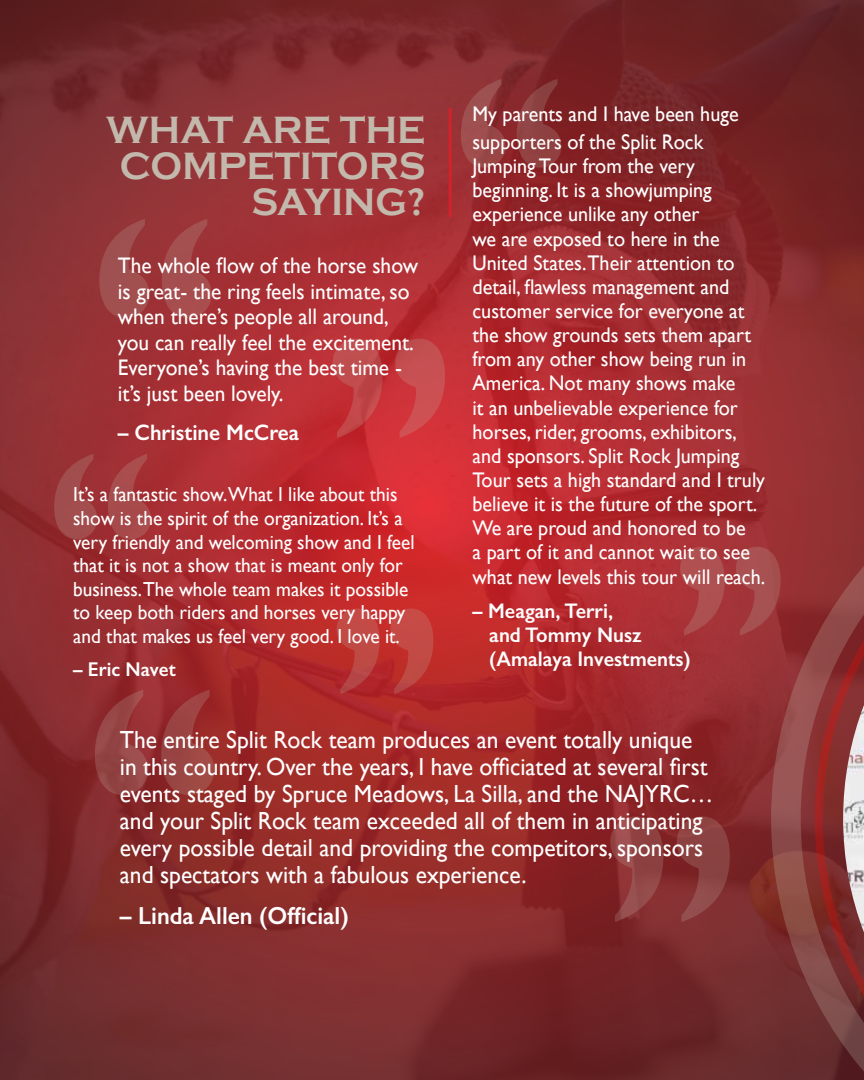
<style>
.page{position:relative;width:864px;height:1080px;background:#fff}
.page>*{position:absolute;margin:0;border:0;box-sizing:border-box;transform-origin:0 0}
.t1{font:436.65px "Gill Sans";color:#c3b8ac;scale:.95 1}
.t2{font:410.7px "Gill Sans";color:#c3b8ac;scale:.95 1}
.t3{font:367.35px "Gill Sans";color:#c3b8ac;scale:.95 1}
.t4{font:353.7px "Gill Sans";color:#c3b8ac;scale:.95 1}
.t5{font:700 39.15px/36px "Copperplate Gothic";color:#c3b8ac;text-align:right;scale:.95 1}
.t6{font:24.75px/27px "Gill Sans";color:#fff;scale:.95 1}
.t7{font:600 24.75px "Gill Sans";color:#fff;scale:.95 1}
.t8{font:22.5px/25.5px "Gill Sans";color:#fff;scale:.95 1}
.t9{font:600 22.5px "Gill Sans";color:#fff;scale:.95 1}
.t10{font:21.15px/24.2px "Gill Sans";color:#fff;scale:.95 1}
.t11{font:600 21.15px/24.2px "Gill Sans";color:#fff;scale:.95 1}
.t12{font:20.25px/23.5px "Gill Sans";color:#fff;scale:.95 1}
.t13{font:600 19.95px "Gill Sans";color:#fff;scale:.95 1}
</style>
<div class="page">
<img style="left:0;top:0;width:864px;height:1080px">
<hr style="left:449px;top:108px;width:3px;height:109px;background:#d2232a">
<svg style="left:771px;top:428px;width:93px;height:652px;background:#8b3838"></svg>
<svg style="left:815px;top:471px;width:49px;height:609px;background:#843232"></svg>
<img style="left:843px;top:705px;width:21px;height:227px">
<h3 class="t3" style="left:442px;top:-8px;width:141px">‘‘</h3>
<p class="t10" style="left:473px;top:100px;width:282px;line-height:27.8px">My parents and I have been huge supporters of the Split Rock</p>
<p class="t10" style="left:473px;top:154px;width:310px">Jumping Tour from the very beginning. It is a showjumping experience unlike any other<br>we are exposed to here in the<br>United States.Their attention to detail, flawless management and customer service for everyone at the show grounds sets them apart from any other show being run in<br>America. Not many shows make<br>it an unbelievable experience for horses, rider, grooms, exhibitors, and sponsors. Split Rock Jumping<br>Tour sets a high standard and I truly believe it is the future of the sport.<br>We are proud and honored to be<br>a part of it and cannot wait to see what new levels this tour will reach.</p>
<p class="t11" style="left:489px;top:599px;width:214px;text-indent:-17px">– Meagan, Terri,<br>and Tommy Nusz (Amalaya Investments)</p>
<h3 class="t5" style="left:107px;top:112px;width:337px">WHAT ARE THE<br>COMPETITORS<br>SAYING?</h3>
<h2 class="t2" style="left:78px;top:122px;width:157px">‘‘</h2>
<h2 class="t2" style="left:466px;top:534px;width:157px;rotate:-180deg">‘‘</h2>
<p class="t8" style="left:118px;top:253px;width:318px">The whole flow of the horse show is great- the ring feels intimate, so when there’s people all around, you can really feel the excitement.<br>Everyone’s having the best time - it’s just been lovely.</p>
<p class="t9" style="left:118px;top:418px;width:192px">– Christine McCrea</p>
<h3 class="t4" style="left:36px;top:371px;width:136px">‘‘</h3>
<p class="t12" style="left:73px;top:483px;width:361px">It’s a fantastic show.What I like about this show is the spirit of the organization. It’s a very friendly and welcoming show and I feel that it is not a show that is meant only for business.The whole team makes it possible to keep both riders and horses very happy and that makes us feel very good. I love it.</p>
<p class="t13" style="left:73px;top:658px;width:110px">– Eric Navet</p>
<h3 class="t3" style="left:799px;top:722px;width:141px;rotate:-180deg">‘‘</h3>
<h3 class="t4" style="left:452px;top:777px;width:136px;rotate:-180deg">‘‘</h3>
<h1 class="t1" style="left:72px;top:587px;width:167px">‘‘</h1>
<p class="t6" style="left:120px;top:726px;width:626px">The entire Split Rock team produces an event totally unique in this country. Over the years, I have officiated at several first events staged by Spruce Meadows, La Silla, and the NAJYRC… and your Split Rock team exceeded all of them in anticipating every possible detail and providing the competitors, sponsors and spectators with a fabulous experience.</p>
<p class="t7" style="left:120px;top:901px;width:242px">– Linda Allen (Official)</p>
<h1 class="t1" style="left:752px;top:1025px;width:167px;rotate:-180deg">‘‘</h1>
</div>
